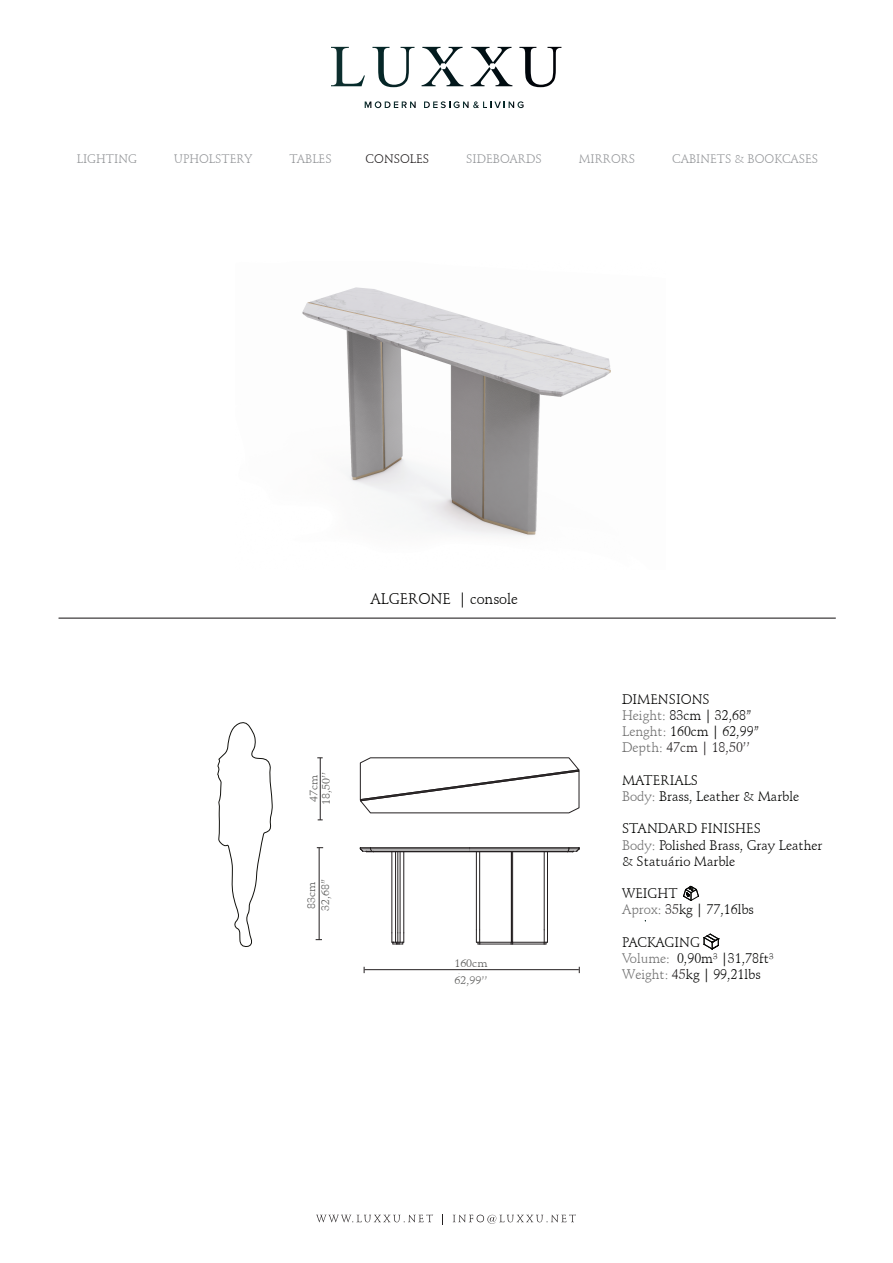
<style>
.page{position:relative;width:893px;height:1263px;background:#fff}
.page>*{position:absolute;margin:0;border:0;box-sizing:border-box;transform-origin:0 0}
.t1{font:15px "Schneidler BT";color:#050504}
.t2{font:13.5px/16.2px "Schneidler BT";color:#050504}
.t3{font:13.5px/16.2px "Schneidler BT";color:#040503}
.t4{font:12px "Schneidler BT";color:#949699}
.t5{font:12px "Schneidler BT";color:#939598}
.t6{font:12px "Schneidler BT";color:#231f20}
.t7{font:10.5px/17.1px "Schneidler BT";color:#575756;scale:1.11 1}
.s1{color:#707070}
.s2{color:#231f20}
.s3{color:#040503}
</style>
<div class="page">
<hr style="left:364px;top:969px;width:215px;height:1px;background:#231f20">
<hr style="left:320px;top:758px;width:1px;height:62px;background:#231f20">
<svg style="left:316px;top:1214px;width:117px;height:8px"></svg>
<svg style="left:453px;top:1214px;width:123px;height:10px"></svg>
<hr style="left:59px;top:618px;width:777px;height:1px;background:#231f20">
<svg style="left:331px;top:47px;width:230px;height:40px"></svg>
<svg style="left:365px;top:101px;width:51px;height:7px"></svg>
<svg style="left:424px;top:101px;width:100px;height:7px"></svg>
<svg style="left:217px;top:722px;width:55px;height:225px"></svg>
<svg style="left:683px;top:886px;width:16px;height:15px"></svg>
<svg style="left:704px;top:934px;width:15px;height:16px"></svg>
<hr style="left:319px;top:848px;width:1px;height:92px;background:#231f20">
<svg style="left:360px;top:757px;width:219px;height:56px"></svg>
<hr style="left:470px;top:851px;width:98px;height:1px;background:#231f20">
<hr style="left:480px;top:942px;width:31px;height:1px;background:#231f20">
<hr style="left:513px;top:944px;width:31px;height:1px;background:#231f20">
<hr style="left:480px;top:944px;width:31px;height:1px;background:#231f20">
<svg style="left:544px;top:930px;width:4px;height:15px"></svg>
<hr style="left:544px;top:852px;width:1px;height:78px;background:#231f20">
<hr style="left:547px;top:852px;width:1px;height:78px;background:#231f20">
<hr style="left:392px;top:852px;width:1px;height:81px;background:#231f20">
<hr style="left:395px;top:852px;width:1px;height:81px;background:#231f20">
<hr style="left:398px;top:852px;width:1px;height:81px;background:#231f20">
<hr style="left:400px;top:852px;width:1px;height:81px;background:#231f20">
<svg style="left:476px;top:930px;width:5px;height:15px"></svg>
<hr style="left:470px;top:848px;width:99px;height:1px;background:#231f20">
<hr style="left:470px;top:847px;width:99px;height:1px;background:#231f20">
<hr style="left:370px;top:847px;width:100px;height:1px;background:#231f20">
<hr style="left:403px;top:852px;width:1px;height:81px;background:#231f20">
<hr style="left:512px;top:852px;width:1px;height:90px;background:#231f20">
<hr style="left:479px;top:852px;width:1px;height:78px;background:#231f20">
<hr style="left:476px;top:852px;width:1px;height:78px;background:#231f20">
<svg style="left:547px;top:847px;width:33px;height:5px"></svg>
<hr style="left:404px;top:851px;width:72px;height:1px;background:#231f20">
<hr style="left:512px;top:942px;width:32px;height:1px;background:#231f20">
<svg style="left:392px;top:933px;width:12px;height:12px"></svg>
<hr style="left:360px;top:848px;width:110px;height:1px;background:#231f20">
<svg style="left:360px;top:847px;width:44px;height:5px"></svg>
<hr style="left:511px;top:852px;width:1px;height:90px;background:#231f20">
<svg style="left:511px;top:930px;width:2px;height:15px"></svg>
<img style="left:302px;top:287px;width:309px;height:249px">
<p class="t5" style="left:77px;top:151px;width:62px">LIGHTING</p>
<p class="t4" style="left:174px;top:151px;width:80px">UPHOLSTERY</p>
<p class="t5" style="left:289px;top:151px;width:44px">TABLES</p>
<p class="t6" style="left:366px;top:151px;width:65px">CONSOLES</p>
<p class="t4" style="left:466px;top:151px;width:77px">SIDEBOARDS</p>
<p class="t4" style="left:579px;top:151px;width:58px">MIRRORS</p>
<p class="t4" style="left:672px;top:151px;width:147px">CABINETS &amp; BOOKCASES</p>
<p class="t1" style="left:370px;top:589px;width:149px">ALGERONE | console</p>
<p class="t7" style="left:307px;top:805px;width:31px;line-height:12.6px;rotate:-90deg">47cm<br>18,50’’</p>
<p class="t7" style="left:304px;top:911px;width:31px;line-height:14.1px;rotate:-90deg">83cm<br>32,68’’</p>
<p class="t7" style="left:454px;top:954px;width:31px">160cm<br>62,99’’</p>
<p class="t2" style="left:622px;top:691px;width:139px">DIMENSIONS<br><span class="s1">Height:</span> 83cm | 32,68”<br><span class="s1">Lenght:</span> 160cm | 62,99”<br><span class="s1">Depth:</span> <span class="s2">47cm | 18,50’’</span></p>
<p class="t3" style="left:622px;top:772px;width:179px">MATERIALS<br><span class="s1">Body:</span> Brass, Leather &amp; Marble</p>
<p class="t2" style="left:622px;top:820px;width:202px"><span class="s3">STANDARD FINISHES<br></span><span class="s1">Body:</span> Polished Brass, Gray Leather &amp; Statuário Marble</p>
<p class="t2" style="left:622px;top:885px;width:133px">WEIGHT<br><span class="s1">Aprox:</span> <span class="s2">35</span>kg | 77,16lbs</p>
<p class="t2" style="left:622px;top:934px;width:153px">PACKAGING<br><span class="s1">Volume:</span> 0,90m³ |31,78ft³<br><span class="s1">Weight:</span> <span class="s2">45</span>kg | 99,21lbs</p>
</div>
